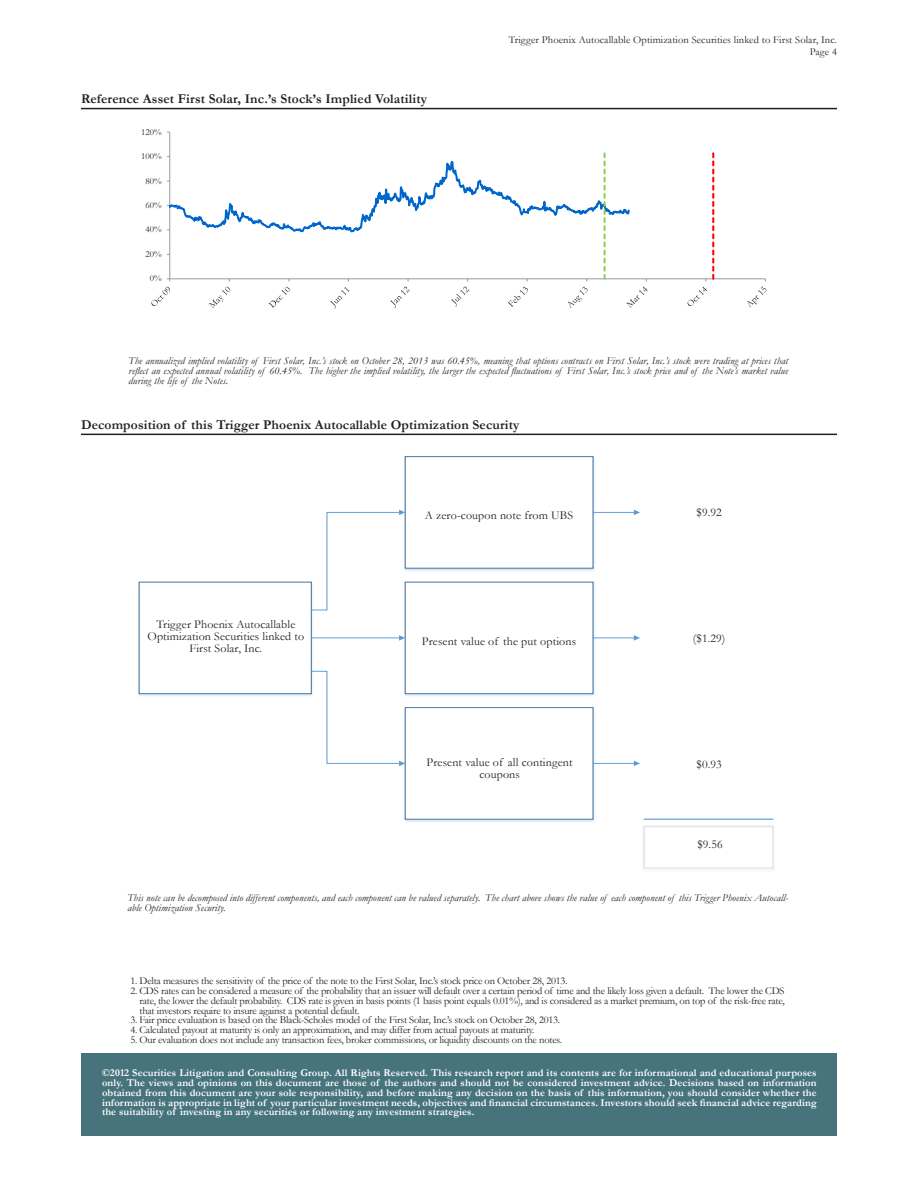
<style>
.page{position:relative;width:918px;height:1188px;background:#fff}
.page>*{position:absolute;margin:0;border:0;box-sizing:border-box;transform-origin:0 0}
.t1{font:700 13.5px "Garamond";letter-spacing:.01em;color:#231f20}
.t2{font:12px/12px "Garamond";letter-spacing:.01em;color:#231f20;text-align:center}
.t3{font:10.5px/9.8px "Garamond";letter-spacing:-.02em;color:#231f20;text-align:justify}
.t4{font:700 10.5px/9.8px "Garamond";letter-spacing:.01em;color:#fff;text-align:justify}
.t5{font:italic 10.5px/9.8px "Garamond";letter-spacing:.01em;color:#231f20}
.t6{font:10.5px "Garamond";letter-spacing:.01em;color:#231f20}
.t7{font:9.3px "Garamond";color:#231f20}
</style>
<div class="page">
<hr style="left:81px;top:108px;width:756px;height:1px;background:#231f20">
<hr style="left:81px;top:434px;width:756px;height:1px;background:#231f20">
<hr style="left:170px;top:278px;width:595px;height:1px;background:#989a9d">
<svg style="left:151px;top:132px;width:497px;height:177px"></svg>
<svg style="left:688px;top:152px;width:26px;height:154px"></svg>
<svg style="left:747px;top:279px;width:19px;height:29px"></svg>
<div style="left:139px;top:582px;width:173px;height:112px;border:1px solid #41719c"></div>
<img style="left:404px;top:456px;width:194px;height:115px">
<div style="left:405px;top:457px;width:188px;height:111px;background:#fff"></div>
<div style="left:405px;top:456px;width:188px;height:112px;border:1px solid #41719c"></div>
<img style="left:404px;top:581px;width:194px;height:115px">
<div style="left:405px;top:582px;width:188px;height:112px;background:#fff"></div>
<div style="left:405px;top:582px;width:188px;height:112px;border:1px solid #41719c"></div>
<img style="left:404px;top:707px;width:192px;height:115px">
<div style="left:405px;top:708px;width:188px;height:111px;background:#fff"></div>
<div style="left:405px;top:707px;width:188px;height:113px;border:1px solid #41719c"></div>
<svg style="left:310px;top:510px;width:95px;height:101px"></svg>
<svg style="left:310px;top:671px;width:95px;height:95px"></svg>
<hr style="left:593px;top:763px;width:42px;height:1px;background:#5b9bd5">
<svg style="left:634px;top:761px;width:6px;height:5px"></svg>
<hr style="left:593px;top:638px;width:42px;height:1px;background:#5b9bd5">
<svg style="left:634px;top:635px;width:6px;height:6px"></svg>
<hr style="left:593px;top:512px;width:42px;height:1px;background:#5b9bd5">
<svg style="left:634px;top:510px;width:6px;height:5px"></svg>
<hr style="left:311px;top:638px;width:89px;height:1px;background:#5b9bd5">
<svg style="left:399px;top:635px;width:6px;height:6px"></svg>
<div style="left:644px;top:826px;width:129px;height:42px;border:1px solid #dbdcde"></div>
<hr style="left:644px;top:819px;width:129px;height:1px;background:#5b9bd5">
<div style="left:82px;top:1053px;width:755px;height:82px;background:#46737c"></div>
<p class="t6" style="left:509px;top:33px;width:330px">Trigger Phoenix Autocallable Optimization Securities linked to First Solar, Inc.</p>
<p class="t1" style="left:81px;top:90px;width:348px">Reference Asset First Solar, Inc.’s Stock’s Implied Volatility</p>
<p class="t7" style="left:141px;top:125px;width:22px">120%</p>
<p class="t7" style="left:141px;top:150px;width:22px">100%</p>
<p class="t7" style="left:145px;top:174px;width:18px">80%</p>
<p class="t7" style="left:145px;top:199px;width:18px">60%</p>
<p class="t7" style="left:145px;top:223px;width:18px">40%</p>
<p class="t7" style="left:145px;top:248px;width:18px">20%</p>
<p class="t7" style="left:150px;top:272px;width:13px">0%</p>
<p class="t3" style="left:810px;top:47px;width:29px">Page 4</p>
<p class="t5" style="left:129px;top:356px;width:661px;text-align:justify">The annualized implied volatility of First Solar, Inc.’s stock on October 28, 2013 was 60.45%, meaning that options contracts on First Solar, Inc.’s stock were trading at prices that reflect an expected annual volatility of 60.45%. The higher the implied volatility, the larger the expected fluctuations of First Solar, Inc.’s stock price and of the Note’s market value during the life of the Notes.</p>
<p class="t1" style="left:81px;top:416px;width:440px">Decomposition of this Trigger Phoenix Autocallable Optimization Security</p>
<p class="t2" style="left:425px;top:509px;width:150px">A zero-coupon note from UBS</p>
<p class="t2" style="left:697px;top:506px;width:27px">$9.92</p>
<p class="t2" style="left:148px;top:618px;width:158px">Trigger Phoenix Autocallable<br>Optimization Securities linked to<br>First Solar, Inc.</p>
<p class="t2" style="left:422px;top:635px;width:156px">Present value of the put options</p>
<p class="t2" style="left:693px;top:632px;width:34px">($1.29)</p>
<p class="t2" style="left:427px;top:756px;width:147px">Present value of all contingent coupons</p>
<p class="t2" style="left:697px;top:758px;width:27px">$0.93</p>
<p class="t2" style="left:697px;top:838px;width:27px">$9.56</p>
<p class="t5" style="left:127px;top:892px;width:662px">This note can be decomposed into different components, and each component can be valued separately. The chart above shows the value of each component of this Trigger Phoenix Autocall&shy;able Optimization Security.</p>
<p class="t3" style="left:130px;top:976px;width:439px">1. Delta measures the sensitivity of the price of the note to the First Solar, Inc.’s stock price on October 28, 2013.</p>
<p class="t3" style="left:139px;top:986px;width:647px;text-indent:-9px">2. CDS rates can be considered a measure of the probability that an issuer will default over a certain period of time and the likely loss given a default. The lower the CDS rate, the lower the default probability. CDS rate is given in basis points (1 basis point equals 0.01%), and is considered as a market premium, on top of the risk-free rate, that investors require to insure against a potential default.</p>
<p class="t3" style="left:130px;top:1015px;width:431px">3. Fair price evaluation is based on the Black-Scholes model of the First Solar, Inc.’s stock on October 28, 2013.</p>
<p class="t3" style="left:130px;top:1025px;width:406px">4. Calculated payout at maturity is only an approximation, and may differ from actual payouts at maturity.</p>
<p class="t3" style="left:130px;top:1034px;width:433px">5. Our evaluation does not include any transaction fees, broker commissions, or liquidity discounts on the notes.</p>
<p class="t4" style="left:102px;top:1068px;width:716px">©2012 Securities Litigation and Consulting Group. All Rights Reserved. This research report and its contents are for informational and educational purposes only. The views and opinions on this document are those of the authors and should not be considered investment advice. Decisions based on information obtained from this document are your sole responsibility, and before making any decision on the basis of this information, you should consider whether the information is appropriate in light of your particular investment needs, objectives and financial circumstances. Investors should seek financial advice regarding the suitability of investing in any securities or following any investment strategies.</p>
</div>
